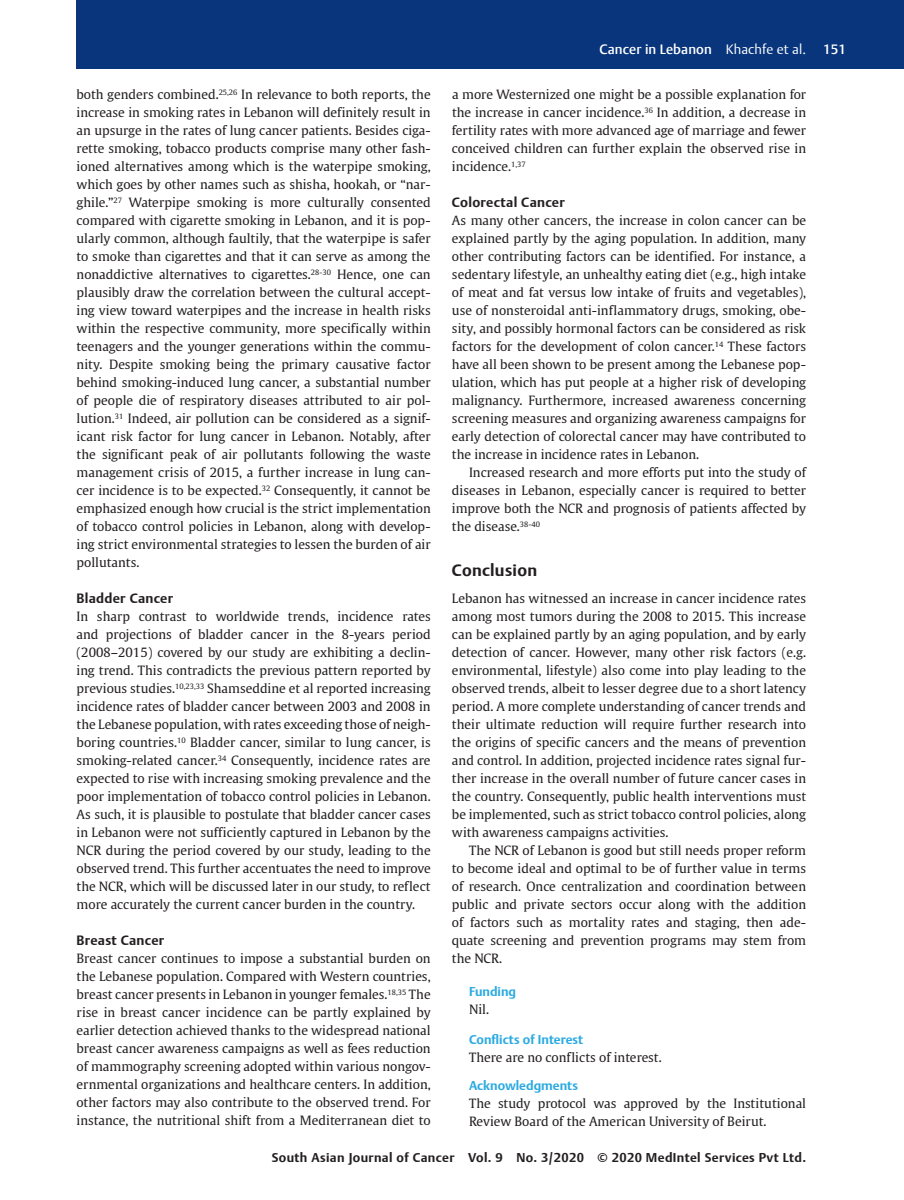
<style>
.page{position:relative;width:904px;height:1200px;background:#fff}
.page>*{position:absolute;margin:0;border:0;box-sizing:border-box;transform-origin:0 0}
.t1{font:700 16.5px "Thieme Argo 2011";letter-spacing:.02em;color:#231f20}
.t2{font:700 13.5px "Thieme Argo 2011";letter-spacing:.02em;color:#231f20}
.t3{font:500 13.5px "Thieme Argo 2011";letter-spacing:.01em;color:#fff}
.t4{font:12.75px/18px "Thieme Gulliver 2011";color:#231f20;text-align:justify}
.t5{font:700 12.75px "Thieme Argo 2011";letter-spacing:.03em;color:#231f20}
.t6{font:700 12.75px "Thieme Argo 2011";color:#2baae1}
.s1{font-weight:300}
</style>
<div class="page">
<div style="left:77px;top:0;width:826px;height:68px;background:#08357c"></div>
<p class="t4" style="left:77px;top:85px;width:355px">both genders combined.<sup>25,26</sup> In relevance to both reports, the increase in smoking rates in Lebanon will definitely result in an upsurge in the rates of lung cancer patients. Besides ciga&shy;rette smoking, tobacco products comprise many other fash&shy;ioned alternatives among which is the waterpipe smoking, which goes by other names such as shisha, hookah, or “nar&shy;ghile.”<sup>27</sup> Waterpipe smoking is more culturally consented compared with cigarette smoking in Lebanon, and it is pop&shy;ularly common, although faultily, that the waterpipe is safer to smoke than cigarettes and that it can serve as among the nonaddictive alternatives to cigarettes.<sup>28-30</sup> Hence, one can plausibly draw the correlation between the cultural accept&shy;ing view toward waterpipes and the increase in health risks within the respective community, more specifically within teenagers and the younger generations within the commu&shy;nity. Despite smoking being the primary causative factor behind smoking-induced lung cancer, a substantial number of people die of respiratory diseases attributed to air pol&shy;lution.<sup>31</sup> Indeed, air pollution can be considered as a signif&shy;icant risk factor for lung cancer in Lebanon. Notably, after the significant peak of air pollutants following the waste management crisis of 2015, a further increase in lung can&shy;cer incidence is to be expected.<sup>32</sup> Consequently, it cannot be emphasized enough how crucial is the strict implementation of tobacco control policies in Lebanon, along with develop&shy;ing strict environmental strategies to lessen the burden of air pollutants.</p>
<p class="t2" style="left:77px;top:590px;width:98px">Bladder Cancer</p>
<p class="t4" style="left:77px;top:607px;width:355px">In sharp contrast to worldwide trends, incidence rates and projections of bladder cancer in the 8-years period (2008–2015) covered by our study are exhibiting a declin&shy;ing trend. This contradicts the previous pattern reported by previous studies.<sup>10,23,33</sup> Shamseddine et al reported increasing incidence rates of bladder cancer between 2003 and 2008 in the Lebanese population, with rates exceeding those of neigh&shy;boring countries.<sup>10</sup> Bladder cancer, similar to lung cancer, is smoking-related cancer.<sup>34</sup> Consequently, incidence rates are expected to rise with increasing smoking prevalence and the poor implementation of tobacco control policies in Lebanon.<br>As such, it is plausible to postulate that bladder cancer cases in Lebanon were not sufficiently captured in Lebanon by the NCR during the period covered by our study, leading to the observed trend. This further accentuates the need to improve the NCR, which will be discussed later in our study, to reflect more accurately the current cancer burden in the country.</p>
<p class="t2" style="left:77px;top:932px;width:89px">Breast Cancer</p>
<p class="t4" style="left:77px;top:949px;width:355px">Breast cancer continues to impose a substantial burden on the Lebanese population. Compared with Western countries, breast cancer presents in Lebanon in younger females.<sup>18,35</sup> The rise in breast cancer incidence can be partly explained by earlier detection achieved thanks to the widespread national breast cancer awareness campaigns as well as fees reduction of mammography screening adopted within various nongov&shy;ernmental organizations and healthcare centers. In addition, other factors may also contribute to the observed trend. For instance, the nutritional shift from a Mediterranean diet to</p>
<p class="t3" style="left:599px;top:41px;width:208px">Cancer in Lebanon <span class="s1">Khachfe et al.</span></p>
<p class="t3" style="left:822px;top:41px;width:25px">151</p>
<p class="t4" style="left:452px;top:85px;width:355px">a more Westernized one might be a possible explanation for the increase in cancer incidence.<sup>36</sup> In addition, a decrease in fertility rates with more advanced age of marriage and fewer conceived children can further explain the observed rise in incidence.<sup>1,37</sup></p>
<p class="t2" style="left:452px;top:194px;width:114px">Colorectal Cancer</p>
<p class="t4" style="left:452px;top:211px;width:355px">As many other cancers, the increase in colon cancer can be explained partly by the aging population. In addition, many other contributing factors can be identified. For instance, a sedentary lifestyle, an unhealthy eating diet (e.g., high intake of meat and fat versus low intake of fruits and vegetables), use of nonsteroidal anti-inflammatory drugs, smoking, obe&shy;sity, and possibly hormonal factors can be considered as risk factors for the development of colon cancer.<sup>14</sup> These factors have all been shown to be present among the Lebanese pop&shy;ulation, which has put people at a higher risk of developing malignancy. Furthermore, increased awareness concerning screening measures and organizing awareness campaigns for early detection of colorectal cancer may have contributed to the increase in incidence rates in Lebanon.</p>
<p class="t4" style="left:452px;top:463px;width:355px;text-indent:17px">Increased research and more efforts put into the study of diseases in Lebanon, especially cancer is required to better improve both the NCR and prognosis of patients affected by the disease.<sup>38-40</sup></p>
<p class="t1" style="left:452px;top:559px;width:87px">Conclusion</p>
<p class="t4" style="left:452px;top:589px;width:355px">Lebanon has witnessed an increase in cancer incidence rates among most tumors during the 2008 to 2015. This increase can be explained partly by an aging population, and by early detection of cancer. However, many other risk factors (e.g. environmental, lifestyle) also come into play leading to the observed trends, albeit to lesser degree due to a short latency period. A more complete understanding of cancer trends and their ultimate reduction will require further research into the origins of specific cancers and the means of prevention and control. In addition, projected incidence rates signal fur&shy;ther increase in the overall number of future cancer cases in the country. Consequently, public health interventions must be implemented, such as strict tobacco control policies, along with awareness campaigns activities.</p>
<p class="t4" style="left:452px;top:841px;width:355px;text-indent:17px">The NCR of Lebanon is good but still needs proper reform to become ideal and optimal to be of further value in terms of research. Once centralization and coordination between public and private sectors occur along with the addition of factors such as mortality rates and staging, then ade&shy;quate screening and prevention programs may stem from the NCR.</p>
<p class="t6" style="left:469px;top:983px;width:49px">Funding</p>
<p class="t4" style="left:469px;top:999px;width:22px">Nil.</p>
<p class="t6" style="left:469px;top:1031px;width:116px">Conflicts of Interest</p>
<p class="t4" style="left:469px;top:1048px;width:194px">There are no conflicts of interest.</p>
<p class="t6" style="left:469px;top:1077px;width:110px">Acknowledgments</p>
<p class="t4" style="left:469px;top:1094px;width:338px">The study protocol was approved by the Institutional<br>Review Board of the American University of Beirut.</p>
<p class="t5" style="left:271px;top:1149px;width:535px">South Asian Journal of Cancer Vol. 9 No. 3/2020 © 2020 MedIntel Services Pvt Ltd.</p>
</div>
